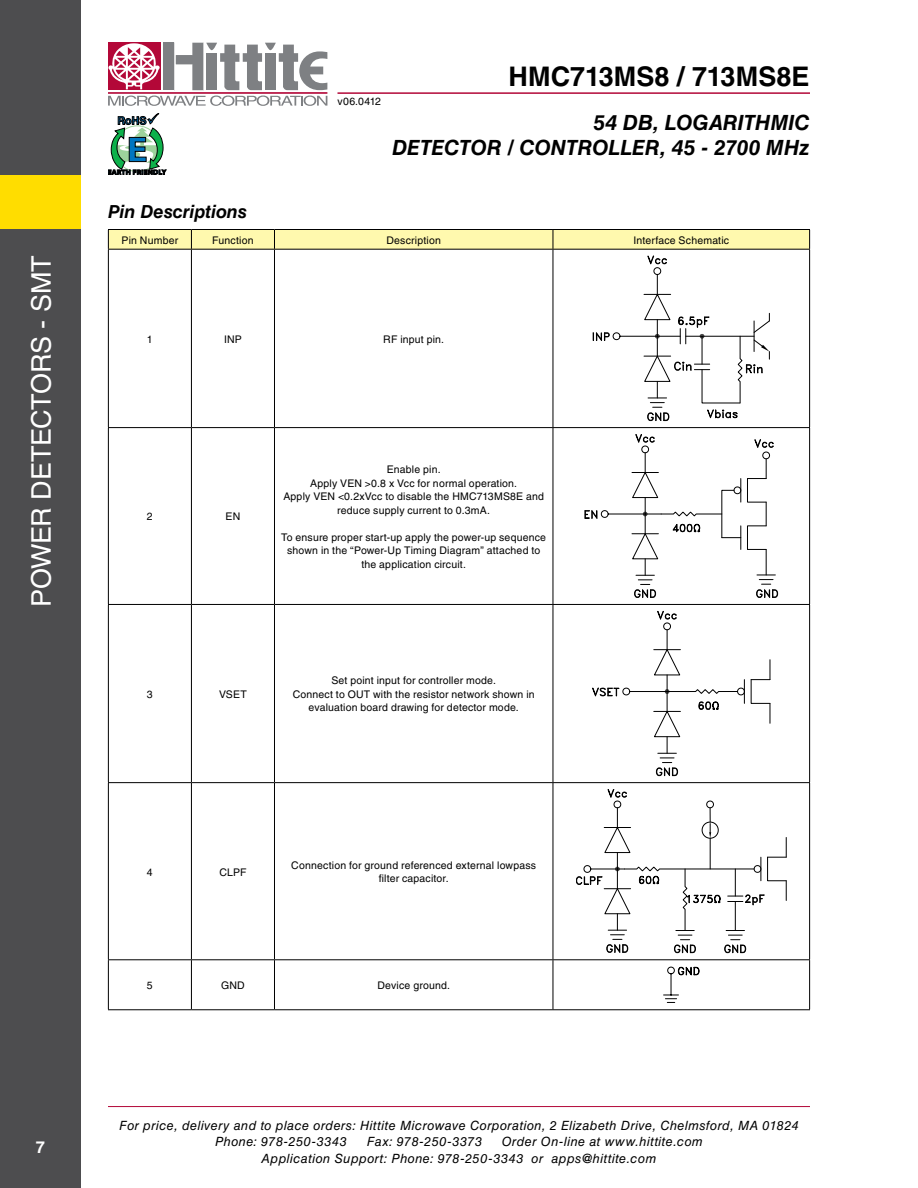
<style>
.page{position:relative;width:918px;height:1188px;background:#fff}
.page>*{position:absolute;margin:0;border:0;box-sizing:border-box;transform-origin:0 0}
.t1{font:27px "Helvetica LT Std";letter-spacing:-.015em;color:#fff}
.t2{font:700 27px "Helvetica LT Std";letter-spacing:.005em;color:#000}
.t3{font:italic 700 21px/25.2px "Helvetica LT Std";color:#000;text-align:right}
.t4{font:italic 700 18px "Helvetica LT Std";letter-spacing:-.005em;color:#000}
.t5{font:700 16.5px "Helvetica LT Std";color:#fff}
.t6{font:italic 12.75px/16.5px "Helvetica LT Std";letter-spacing:.035em;color:#000}
.t7{font:10.5px/13.5px "Helvetica LT Std";letter-spacing:.015em;color:#000;text-align:center}
</style>
<div class="page">
<hr style="left:108px;top:1106px;width:702px;height:1px;background:#b30838">
<hr style="left:338px;top:92px;width:472px;height:2px;background:#b30838">
<div style="left:163px;top:43px;width:11px;height:47px;background:#7e8083"></div>
<div style="left:108px;top:43px;width:52px;height:47px;background:#b30838"></div>
<hr style="left:108px;top:92px;width:219px;height:2px;background:#b30838">
<svg style="left:176px;top:43px;width:151px;height:47px"></svg>
<svg style="left:108px;top:96px;width:219px;height:10px"></svg>
<svg style="left:108px;top:43px;width:52px;height:46px"></svg>
<svg style="left:108px;top:113px;width:58px;height:62px"></svg>
<div style="left:0;top:0;width:81px;height:1188px;background:#4d4d4f"></div>
<div style="left:0;top:175px;width:81px;height:54px;background:#fd0"></div>
<hr style="left:108px;top:229px;width:83px;height:1px;background:#000">
<hr style="left:191px;top:229px;width:83px;height:1px;background:#000">
<hr style="left:274px;top:229px;width:279px;height:1px;background:#000">
<hr style="left:553px;top:229px;width:257px;height:1px;background:#000">
<div style="left:108px;top:230px;width:702px;height:19px;background:#fff9ae"></div>
<hr style="left:108px;top:249px;width:83px;height:1px;background:#000">
<hr style="left:108px;top:250px;width:1px;height:177px;background:#000">
<hr style="left:191px;top:249px;width:83px;height:1px;background:#000">
<hr style="left:191px;top:250px;width:1px;height:177px;background:#000">
<hr style="left:274px;top:249px;width:279px;height:1px;background:#000">
<hr style="left:274px;top:250px;width:1px;height:177px;background:#000">
<hr style="left:553px;top:249px;width:257px;height:1px;background:#000">
<hr style="left:553px;top:250px;width:1px;height:177px;background:#000">
<hr style="left:809px;top:250px;width:1px;height:177px;background:#000">
<hr style="left:108px;top:427px;width:83px;height:1px;background:#000">
<hr style="left:108px;top:428px;width:1px;height:176px;background:#000">
<hr style="left:191px;top:427px;width:83px;height:1px;background:#000">
<hr style="left:191px;top:428px;width:1px;height:176px;background:#000">
<hr style="left:274px;top:427px;width:279px;height:1px;background:#000">
<hr style="left:274px;top:428px;width:1px;height:176px;background:#000">
<hr style="left:553px;top:427px;width:257px;height:1px;background:#000">
<hr style="left:553px;top:428px;width:1px;height:176px;background:#000">
<hr style="left:809px;top:428px;width:1px;height:176px;background:#000">
<hr style="left:108px;top:604px;width:83px;height:1px;background:#000">
<hr style="left:108px;top:605px;width:1px;height:177px;background:#000">
<hr style="left:191px;top:604px;width:83px;height:1px;background:#000">
<hr style="left:191px;top:605px;width:1px;height:177px;background:#000">
<hr style="left:274px;top:604px;width:279px;height:1px;background:#000">
<hr style="left:274px;top:605px;width:1px;height:177px;background:#000">
<hr style="left:553px;top:604px;width:257px;height:1px;background:#000">
<hr style="left:553px;top:605px;width:1px;height:177px;background:#000">
<hr style="left:809px;top:605px;width:1px;height:177px;background:#000">
<hr style="left:108px;top:782px;width:83px;height:1px;background:#000">
<hr style="left:108px;top:783px;width:1px;height:176px;background:#000">
<hr style="left:191px;top:782px;width:83px;height:1px;background:#000">
<hr style="left:191px;top:783px;width:1px;height:176px;background:#000">
<hr style="left:274px;top:782px;width:279px;height:1px;background:#000">
<hr style="left:274px;top:783px;width:1px;height:176px;background:#000">
<hr style="left:553px;top:782px;width:257px;height:1px;background:#000">
<hr style="left:553px;top:783px;width:1px;height:176px;background:#000">
<hr style="left:809px;top:783px;width:1px;height:176px;background:#000">
<hr style="left:108px;top:959px;width:83px;height:1px;background:#000">
<hr style="left:108px;top:960px;width:1px;height:49px;background:#000">
<hr style="left:191px;top:959px;width:83px;height:1px;background:#000">
<hr style="left:191px;top:960px;width:1px;height:49px;background:#000">
<hr style="left:274px;top:959px;width:279px;height:1px;background:#000">
<hr style="left:274px;top:960px;width:1px;height:49px;background:#000">
<hr style="left:553px;top:960px;width:1px;height:49px;background:#000">
<hr style="left:809px;top:960px;width:1px;height:49px;background:#000">
<hr style="left:108px;top:1009px;width:83px;height:1px;background:#000">
<hr style="left:191px;top:1009px;width:83px;height:1px;background:#000">
<hr style="left:274px;top:1009px;width:279px;height:1px;background:#000">
<hr style="left:553px;top:1009px;width:257px;height:1px;background:#000">
<hr style="left:553px;top:959px;width:257px;height:1px;background:#000">
<svg style="left:593px;top:256px;width:177px;height:165px"></svg>
<svg style="left:585px;top:434px;width:193px;height:164px"></svg>
<svg style="left:751px;top:660px;width:20px;height:63px"></svg>
<svg style="left:592px;top:611px;width:153px;height:165px"></svg>
<svg style="left:576px;top:789px;width:211px;height:164px"></svg>
<svg style="left:663px;top:967px;width:36px;height:36px"></svg>
<h1 class="t1" style="left:26px;top:607px;width:352px;rotate:-90deg">Power Detectors - SMT</h1>
<h3 class="t4" style="left:108px;top:201px;width:140px">Pin Descriptions</h3>
<p class="t7" style="left:338px;top:94px;width:45px">v06.0412</p>
<h1 class="t2" style="left:509px;top:60px;width:303px">HMC713MS8 / 713MS8E</h1>
<h2 class="t3" style="left:392px;top:109px;width:419px">54 dB, LOGARITHMIC<br>DETECTOR / CONTROLLER, 45 - 2700 MHz</h2>
<p class="t7" style="left:122px;top:233px;width:58px">Pin Number</p>
<p class="t7" style="left:212px;top:233px;width:43px">Function</p>
<p class="t7" style="left:387px;top:233px;width:56px">Description</p>
<p class="t7" style="left:633px;top:233px;width:97px">Interface Schematic</p>
<p class="t7" style="left:147px;top:332px;width:7px">1</p>
<p class="t7" style="left:224px;top:332px;width:19px">INP</p>
<p class="t7" style="left:383px;top:332px;width:62px">RF input pin.</p>
<p class="t7" style="left:147px;top:510px;width:7px">2</p>
<p class="t7" style="left:226px;top:510px;width:16px">EN</p>
<p class="t7" style="left:283px;top:463px;width:262px">Enable pin.<br>Apply VEN &gt;0.8 x Vcc for normal operation.<br>Apply VEN &lt;0.2xVcc to disable the HMC713MS8E and reduce supply current to 0.3mA.</p>
<p class="t7" style="left:281px;top:530px;width:266px">To ensure proper start-up apply the power-up sequence shown in the “Power-Up Timing Diagram” attached to the application circuit.</p>
<p class="t7" style="left:147px;top:688px;width:7px">3</p>
<p class="t7" style="left:219px;top:688px;width:15px">VSET</p>
<p class="t7" style="left:293px;top:674px;width:244px">Set point input for controller mode.<br>Connect to OUT with the resistor network shown in evaluation board drawing for detector mode.</p>
<h3 class="t5" style="left:36px;top:1138px;width:11px">7</h3>
<p class="t7" style="left:147px;top:865px;width:7px">4</p>
<p class="t7" style="left:219px;top:865px;width:29px">CLPF</p>
<p class="t7" style="left:291px;top:858px;width:246px">Connection for ground referenced external lowpass filter capacitor.</p>
<p class="t7" style="left:147px;top:979px;width:7px">5</p>
<p class="t7" style="left:221px;top:979px;width:25px">GND</p>
<p class="t7" style="left:377px;top:979px;width:74px">Device ground.</p>
<p class="t6" style="left:215px;top:1117px;width:585px;text-indent:-96px">For price, delivery and to place orders: Hittite Microwave Corporation, 2 Elizabeth Drive, Chelmsford, MA 01824<br>Phone: 978-250-3343</p>
<p class="t6" style="left:262px;top:1133px;width:443px;text-indent:240px">Order On-line at www.hittite.com<br>Application Support: Phone: 978-250-3343 or apps@hittite.com</p>
<p class="t6" style="left:367px;top:1133px;width:117px">Fax: 978-250-3373</p>
</div>
